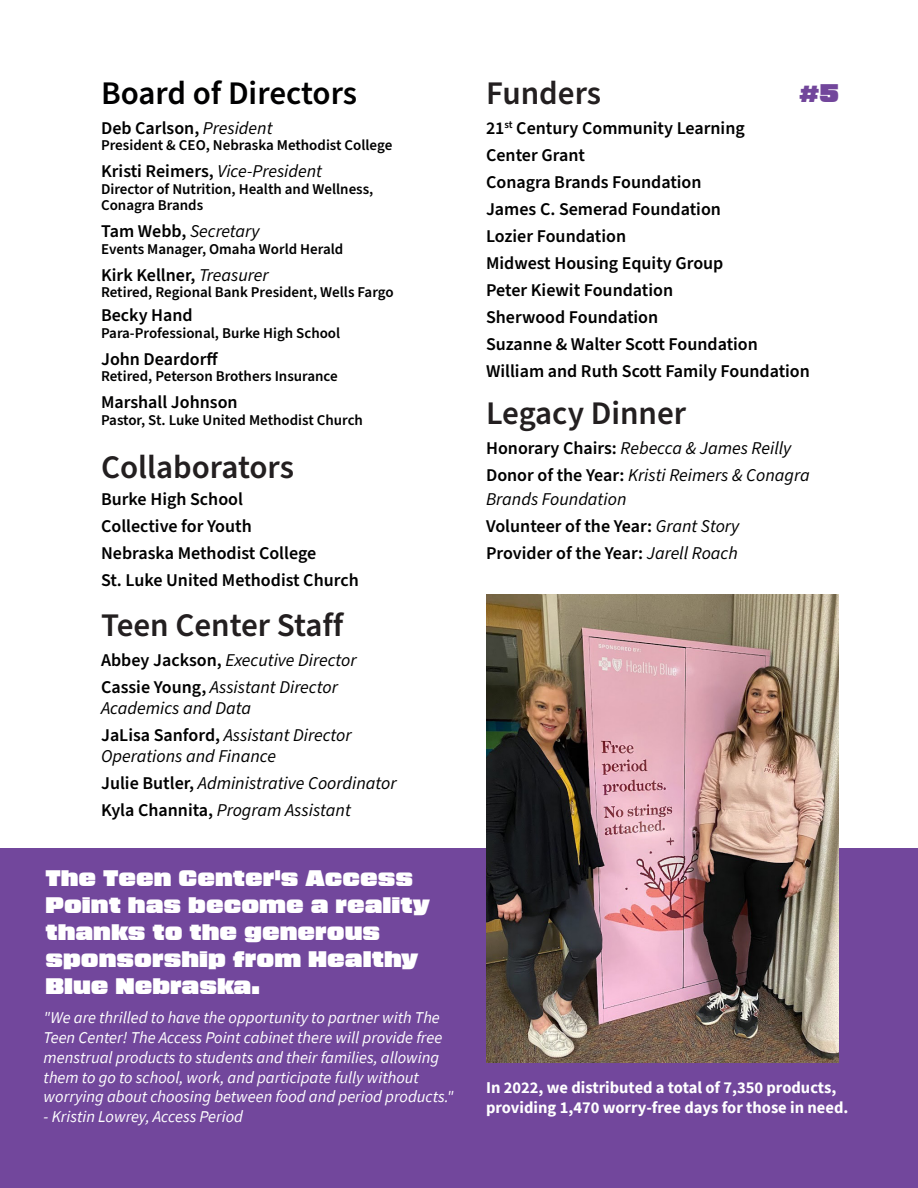
<style>
.page{position:relative;width:918px;height:1188px;background:#fff}
.page>*{position:absolute;margin:0;border:0;box-sizing:border-box;transform-origin:0 0}
.t1{font:600 33px "Source Sans Pro";color:#231f20}
.t2{font:600 33px "Source Sans Pro";letter-spacing:-.005em;color:#000001}
.t3{font:expanded 25.5px "Blunt";color:#72469b}
.t4{font:expanded 22.5px/27px "Blunt";color:#fff}
.t5{font:600 18px/27px "Source Sans Pro";color:#000}
.t6{font:italic 18px/21px "Source Sans Pro";color:#000}
.t7{font:600 18px "Source Sans Pro";color:#000001}
.t8{font:italic 18px "Source Sans Pro";color:#000001}
.Body_Text{font:italic 16.5px/19.8px "Source Sans Pro";color:#fff}
.Body_Text-2{font:700 16.5px/19.8px "Source Sans Pro";color:#fff}
.t9{font:600 15px "Source Sans Pro";color:#000001}
.s1{font-weight:400;font-style:italic}
.s2{font-weight:600;font-style:normal}
</style>
<div class="page">
<div style="left:0;top:848px;width:918px;height:340px;background:#72479c"></div>
<img style="left:486px;top:594px;width:352px;height:468px">
<h3 class="t2" style="left:101px;top:71px;width:258px">Board of Directors</h3>
<h2 class="t3" style="left:799px;top:82px;width:42px">#5</h2>
<p class="t7" style="left:101px;top:116px;width:173px">Deb Carlson, <span class="s1">President</span></p>
<p class="t9" style="left:101px;top:135px;width:293px">President &amp; CEO, Nebraska Methodist College</p>
<p class="t7" style="left:101px;top:159px;width:223px">Kristi Reimers, <span class="s1">Vice-President</span></p>
<p class="t9" style="left:101px;top:179px;width:274px">Director of Nutrition, Health and Wellness,</p>
<p class="t9" style="left:101px;top:195px;width:104px">Conagra Brands</p>
<p class="t8" style="left:101px;top:219px;width:160px"><span class="s2">Tam Webb,</span> Secretary</p>
<p class="t9" style="left:101px;top:239px;width:244px">Events Manager, Omaha World Herald</p>
<p class="t7" style="left:101px;top:263px;width:169px">Kirk Kellner, <span class="s1">Treasurer</span></p>
<p class="t9" style="left:101px;top:282px;width:294px">Retired, Regional Bank President, Wells Fargo</p>
<p class="t7" style="left:101px;top:303px;width:93px">Becky Hand</p>
<p class="t9" style="left:101px;top:323px;width:241px">Para-Professional, Burke High School</p>
<p class="t7" style="left:101px;top:347px;width:119px">John Deardorff</p>
<p class="t9" style="left:101px;top:366px;width:238px">Retired, Peterson Brothers Insurance</p>
<p class="t7" style="left:101px;top:390px;width:138px">Marshall Johnson</p>
<p class="t9" style="left:101px;top:410px;width:263px">Pastor, St. Luke United Methodist Church</p>
<h3 class="t1" style="left:486px;top:71px;width:117px">Funders</h3>
<p class="t5" style="left:486px;top:115px;width:260px">21<sup>st</sup> Century Community Learning<br>Center Grant</p>
<p class="t5" style="left:486px;top:169px;width:217px">Conagra Brands Foundation</p>
<p class="t5" style="left:486px;top:196px;width:236px">James C. Semerad Foundation</p>
<p class="t5" style="left:486px;top:223px;width:142px">Lozier Foundation</p>
<p class="t5" style="left:486px;top:250px;width:239px">Midwest Housing Equity Group</p>
<p class="t5" style="left:486px;top:277px;width:189px">Peter Kiewit Foundation</p>
<p class="t5" style="left:486px;top:304px;width:174px">Sherwood Foundation</p>
<p class="t5" style="left:486px;top:331px;width:273px">Suzanne &amp; Walter Scott Foundation</p>
<p class="t5" style="left:486px;top:358px;width:325px">William and Ruth Scott Family Foundation</p>
<h3 class="t1" style="left:486px;top:391px;width:202px">Legacy Dinner</h3>
<p class="t6" style="left:486px;top:438px;width:307px"><span class="s2">Honorary Chairs:</span> Rebecca &amp; James Reilly</p>
<p class="t6" style="left:486px;top:463px;width:325px;line-height:24px"><span class="s2">Donor of the Year:</span> Kristi Reimers &amp; Conagra<br>Brands Foundation</p>
<p class="t5" style="left:486px;top:513px;width:255px">Volunteer of the Year: <span class="s1">Grant Story</span></p>
<p class="t5" style="left:486px;top:540px;width:253px">Provider of the Year: <span class="s1">Jarell Roach</span></p>
<h3 class="t1" style="left:101px;top:445px;width:194px">Collaborators</h3>
<p class="t7" style="left:101px;top:487px;width:143px">Burke High School</p>
<p class="t7" style="left:101px;top:514px;width:152px">Collective for Youth</p>
<p class="t7" style="left:101px;top:541px;width:217px">Nebraska Methodist College</p>
<p class="t7" style="left:101px;top:568px;width:259px">St. Luke United Methodist Church</p>
<h3 class="t1" style="left:101px;top:603px;width:244px">Teen Center Staff</h3>
<p class="t6" style="left:101px;top:650px;width:257px"><span class="s2">Abbey Jackson,</span> Executive Director</p>
<p class="t6" style="left:101px;top:677px;width:238px"><span class="s2">Cassie Young,</span> Assistant Director<br>Academics and Data</p>
<p class="t6" style="left:101px;top:725px;width:252px"><span class="s2">JaLisa Sanford,</span> Assistant Director<br>Operations and Finance</p>
<p class="t6" style="left:101px;top:773px;width:297px"><span class="s2">Julie Butler,</span> Administrative Coordinator</p>
<p class="t6" style="left:101px;top:800px;width:251px"><span class="s2">Kyla Channita,</span> Program Assistant</p>
<p class="t4" style="left:45px;top:864px;width:386px">The Teen Center's Access<br>Point has become a reality thanks to the generous sponsorship from Healthy<br>Blue Nebraska.</p>
<p class="Body_Text" style="left:44px;top:1008px;width:411px">"We are thrilled to have the opportunity to partner with The Teen Center! The Access Point cabinet there will provide free menstrual products to students and their families, allowing them to go to school, work, and participate fully without worrying about choosing between food and period products."</p>
<p class="Body_Text" style="left:44px;top:1107px;width:201px">- Kristin Lowrey, Access Period</p>
<p class="Body_Text-2" style="left:486px;top:1077px;width:364px">In 2022, we distributed a total of 7,350 products, providing 1,470 worry-free days for those in need.</p>
</div>
